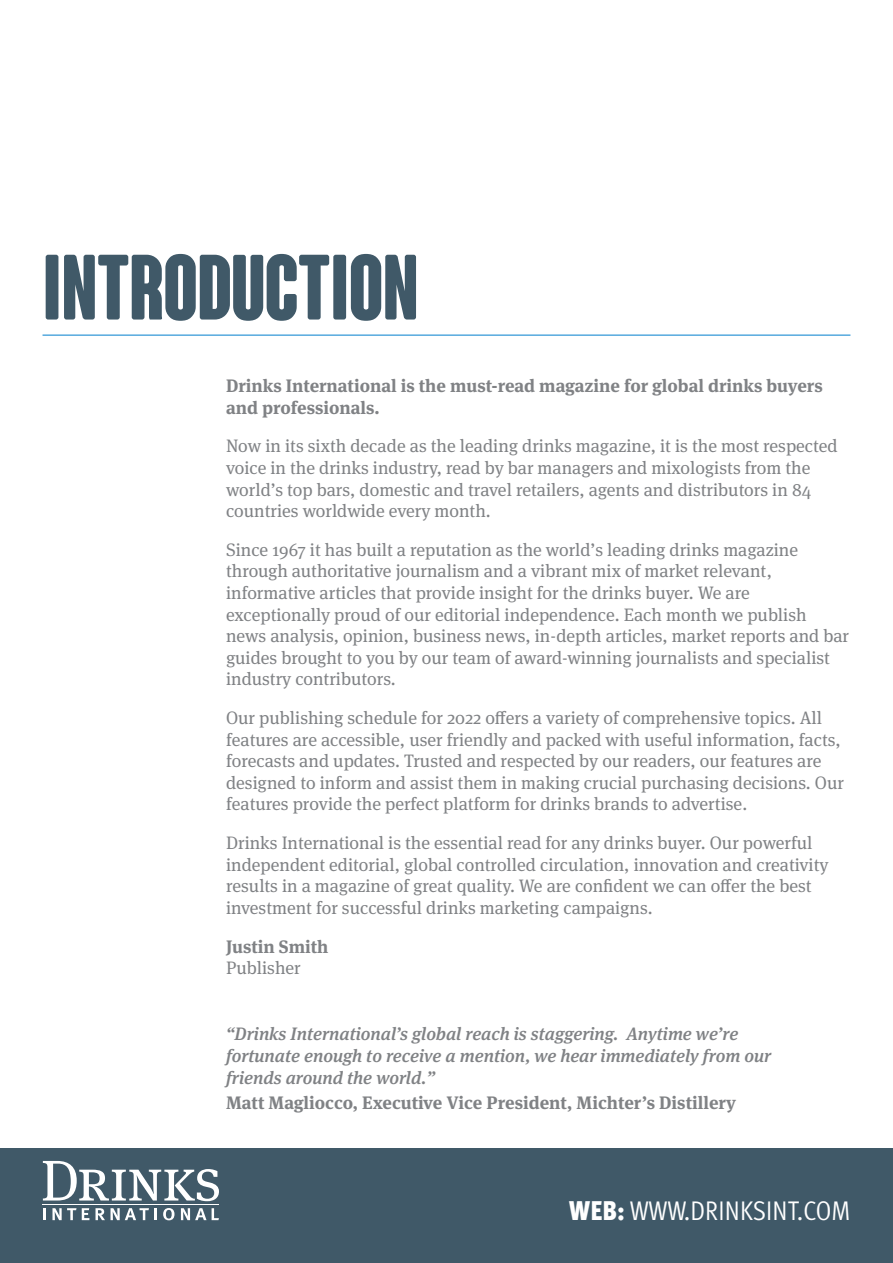
<style>
.page{position:relative;width:893px;height:1263px;background:#fff}
.page>*{position:absolute;margin:0;border:0;box-sizing:border-box;transform-origin:0 0}
.t1{font:700 condensed 90px "Coluna Rounded";color:#405968}
.t2{font:27px "Meta OT Cond Norm";letter-spacing:.01em;color:#fff}
.t3{font:18px/21.6px "Meta Serif OT";color:#808285}
.t4{font:700 18px/21.6px "Meta Serif OT";color:#808285}
.t5{font:italic 500 18px/21.6px "Meta Serif OT";color:#808285}
.s1{font-family:"Meta OT";font-weight:900;font-stretch:condensed}
</style>
<div class="page">
<div style="left:0;top:1148px;width:893px;height:115px;background:#405968"></div>
<svg style="left:43px;top:1161px;width:176px;height:40px"></svg>
<hr style="left:43px;top:1204px;width:176px;height:1px;background:#fff">
<svg style="left:43px;top:1208px;width:2px;height:12px"></svg>
<svg style="left:52px;top:1208px;width:37px;height:12px"></svg>
<svg style="left:96px;top:1208px;width:9px;height:12px"></svg>
<svg style="left:111px;top:1208px;width:46px;height:12px"></svg>
<svg style="left:163px;top:1208px;width:11px;height:12px"></svg>
<svg style="left:181px;top:1208px;width:38px;height:12px"></svg>
<hr style="left:43px;top:334px;width:807px;height:2px;background:#55a9de">
<p class="t1" style="left:43px;top:239px;width:377px">INTRODUCTION</p>
<p class="t4" style="left:226px;top:375px;width:598px">Drinks International is the must-read magazine for global drinks buyers and professionals.</p>
<p class="t3" style="left:226px;top:436px;width:613px">Now in its sixth decade as the leading drinks magazine, it is the most respected voice in the drinks industry, read by bar managers and mixologists from the world’s top bars, domestic and travel retailers, agents and distributors in 84 countries worldwide every month.</p>
<p class="t3" style="left:226px;top:539px;width:625px">Since 1967 it has built a reputation as the world’s leading drinks magazine through authoritative journalism and a vibrant mix of market relevant, informative articles that provide insight for the drinks buyer. We are exceptionally proud of our editorial independence. Each month we publish news analysis, opinion, business news, in-depth articles, market reports and bar guides brought to you by our team of award-winning journalists and specialist industry contributors.</p>
<p class="t3" style="left:226px;top:707px;width:619px">Our publishing schedule for 2022 offers a variety of comprehensive topics. All features are accessible, user friendly and packed with useful information, facts, forecasts and updates. Trusted and respected by our readers, our features are designed to inform and assist them in making crucial purchasing decisions. Our features provide the perfect platform for drinks brands to advertise.</p>
<p class="t3" style="left:226px;top:832px;width:604px">Drinks International is the essential read for any drinks buyer. Our powerful independent editorial, global controlled circulation, innovation and creativity results in a magazine of great quality. We are confident we can offer the best investment for successful drinks marketing campaigns.</p>
<p class="t4" style="left:226px;top:935px;width:104px">Justin Smith</p>
<p class="t3" style="left:226px;top:957px;width:76px">Publisher</p>
<p class="t5" style="left:226px;top:1023px;width:547px">“Drinks International’s global reach is staggering. Anytime we’re fortunate enough to receive a mention, we hear immediately from our friends around the world.”</p>
<p class="t4" style="left:226px;top:1092px;width:512px">Matt Magliocco, Executive Vice President, Michter’s Distillery</p>
<h2 class="t2" style="left:569px;top:1194px;width:283px"><span class="s1">WEB:</span> WWW.DRINKSINT.COM</h2>
</div>
